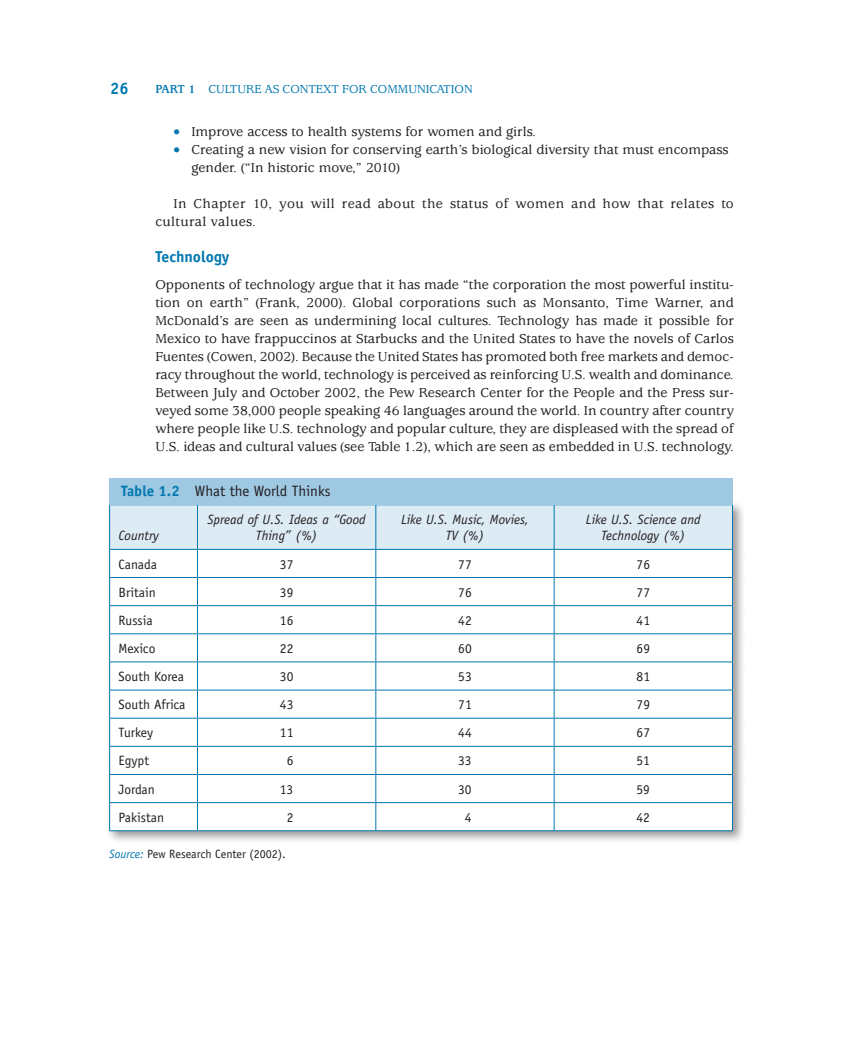
<style>
.page{position:relative;width:851px;height:1040px;background:#fff}
.page>*{position:absolute;margin:0;border:0;box-sizing:border-box;transform-origin:0 0}
.t1{font:700 16.5px "Officina Sans";color:#0078ae}
.Heading_3{font:700 15.75px "Officina Sans";color:#0078ae}
.Table_Caption_Char{font:15px "Officina Sans";color:#231f20}
.Normal-FL{font:500 14.25px/18px "Usherwood";color:#231f20;text-align:justify}
.Bulleted_List{font:500 14.25px/18px "Usherwood";color:#231f20}
.Exit_element_above{font:500 14.25px/18px "Usherwood";letter-spacing:.03em;color:#231f20}
.Table_Text{font:13.5px "Officina Sans";color:#231f20}
.Column_Head{font:italic 13.5px/16.5px "Officina Sans";color:#231f20;text-align:center}
.t2{font:500 12.75px "Usherwood";color:#0078ae}
.Source_Note{font:12px "Officina Sans";color:#231f20}
.s1{font-weight:700}
.s2{color:#0078ae}
.s3{font-weight:700;color:#0078ae}
.s4{font-style:italic;color:#0078ae}
</style>
<div class="page">
<div style="left:106px;top:500px;width:639px;height:343px;background:#231f20;opacity:.45"></div>
<svg style="left:109px;top:504px;width:624px;height:326px"></svg>
<hr style="left:109px;top:830px;width:88px;height:1px;background:#0078ae">
<hr style="left:197px;top:830px;width:179px;height:1px;background:#0078ae">
<hr style="left:376px;top:830px;width:178px;height:1px;background:#0078ae">
<hr style="left:554px;top:830px;width:178px;height:1px;background:#0078ae">
<div style="left:109px;top:478px;width:623px;height:26px;background:#9fc8e2"></div>
<p class="t1" style="left:110px;top:78px;width:20px">26</p>
<p class="t2" style="left:155px;top:82px;width:319px"><span class="s1">PART 1</span> CULTURE AS CONTEXT FOR COMMUNICATION</p>
<p class="Bulleted_List" style="left:173px;top:123px;width:364px"><span class="s2">•</span> Improve access to health systems for women and girls.</p>
<p class="Bulleted_List" style="left:191px;top:141px;width:538px;text-indent:-18px"><span class="s2">•</span> Creating a new vision for conserving earth’s biological diversity that must encompass gender. (“In historic move,” 2010)</p>
<p class="Exit_element_above" style="left:155px;top:195px;width:580px;text-indent:18px">In Chapter 10, you will read about the status of women and how that relates to cultural values.</p>
<p class="Heading_3" style="left:155px;top:247px;width:76px">Technology</p>
<p class="Normal-FL" style="left:155px;top:276px;width:580px">Opponents of technology argue that it has made “the corporation the most powerful institu&shy;tion on earth” (Frank, 2000). Global corporations such as Monsanto, Time Warner, and McDonald’s are seen as undermining local cultures. Technology has made it possible for Mexico to have frappuccinos at Starbucks and the United States to have the novels of Carlos Fuentes (Cowen, 2002). Because the United States has promoted both free markets and democ&shy;racy throughout the world, technology is perceived as reinforcing U.S. wealth and dominance.<br>Between July and October 2002, the Pew Research Center for the People and the Press sur&shy;veyed some 38,000 people speaking 46 languages around the world. In country after country where people like U.S. technology and popular culture, they are displeased with the spread of U.S. ideas and cultural values (see Table 1.2), which are seen as embedded in U.S. technology.</p>
<p class="Table_Caption_Char" style="left:121px;top:482px;width:211px"><span class="s3">Table 1.2</span> What the World Thinks</p>
<p class="Column_Head" style="left:119px;top:527px;width:42px">Country</p>
<p class="Column_Head" style="left:207px;top:511px;width:160px">Spread of U.S. Ideas a “Good<br>Thing” (%)</p>
<p class="Column_Head" style="left:401px;top:511px;width:129px">Like U.S. Music, Movies,<br>TV (%)</p>
<p class="Column_Head" style="left:586px;top:511px;width:116px">Like U.S. Science and<br>Technology (%)</p>
<p class="Table_Text" style="left:119px;top:556px;width:40px">Canada</p>
<p class="Table_Text" style="left:280px;top:556px;width:15px">37</p>
<p class="Table_Text" style="left:458px;top:556px;width:15px">77</p>
<p class="Table_Text" style="left:636px;top:556px;width:15px">76</p>
<p class="Table_Text" style="left:119px;top:584px;width:39px">Britain</p>
<p class="Table_Text" style="left:280px;top:584px;width:15px">39</p>
<p class="Table_Text" style="left:458px;top:584px;width:15px">76</p>
<p class="Table_Text" style="left:636px;top:584px;width:15px">77</p>
<p class="Table_Text" style="left:119px;top:612px;width:36px">Russia</p>
<p class="Table_Text" style="left:280px;top:612px;width:15px">16</p>
<p class="Table_Text" style="left:458px;top:612px;width:15px">42</p>
<p class="Table_Text" style="left:636px;top:612px;width:15px">41</p>
<p class="Table_Text" style="left:119px;top:640px;width:38px">Mexico</p>
<p class="Table_Text" style="left:280px;top:640px;width:15px">22</p>
<p class="Table_Text" style="left:458px;top:640px;width:15px">60</p>
<p class="Table_Text" style="left:636px;top:640px;width:15px">69</p>
<p class="Table_Text" style="left:119px;top:668px;width:67px">South Korea</p>
<p class="Table_Text" style="left:280px;top:668px;width:15px">30</p>
<p class="Table_Text" style="left:458px;top:668px;width:15px">53</p>
<p class="Table_Text" style="left:636px;top:668px;width:15px">81</p>
<p class="Table_Text" style="left:119px;top:696px;width:68px">South Africa</p>
<p class="Table_Text" style="left:280px;top:696px;width:15px">43</p>
<p class="Table_Text" style="left:458px;top:696px;width:15px">71</p>
<p class="Table_Text" style="left:636px;top:696px;width:15px">79</p>
<p class="Table_Text" style="left:119px;top:724px;width:36px">Turkey</p>
<p class="Table_Text" style="left:280px;top:724px;width:15px">11</p>
<p class="Table_Text" style="left:458px;top:724px;width:15px">44</p>
<p class="Table_Text" style="left:636px;top:724px;width:15px">67</p>
<p class="Table_Text" style="left:119px;top:753px;width:32px">Egypt</p>
<p class="Table_Text" style="left:286px;top:753px;width:8px">6</p>
<p class="Table_Text" style="left:458px;top:753px;width:15px">33</p>
<p class="Table_Text" style="left:636px;top:753px;width:15px">51</p>
<p class="Table_Text" style="left:119px;top:781px;width:38px">Jordan</p>
<p class="Table_Text" style="left:280px;top:781px;width:15px">13</p>
<p class="Table_Text" style="left:458px;top:781px;width:15px">30</p>
<p class="Table_Text" style="left:636px;top:781px;width:15px">59</p>
<p class="Table_Text" style="left:119px;top:809px;width:47px">Pakistan</p>
<p class="Table_Text" style="left:286px;top:809px;width:8px">2</p>
<p class="Table_Text" style="left:465px;top:809px;width:8px">4</p>
<p class="Table_Text" style="left:636px;top:809px;width:15px">42</p>
<p class="Source_Note" style="left:109px;top:847px;width:178px"><span class="s4">Source:</span> Pew Research Center (2002).</p>
</div>
